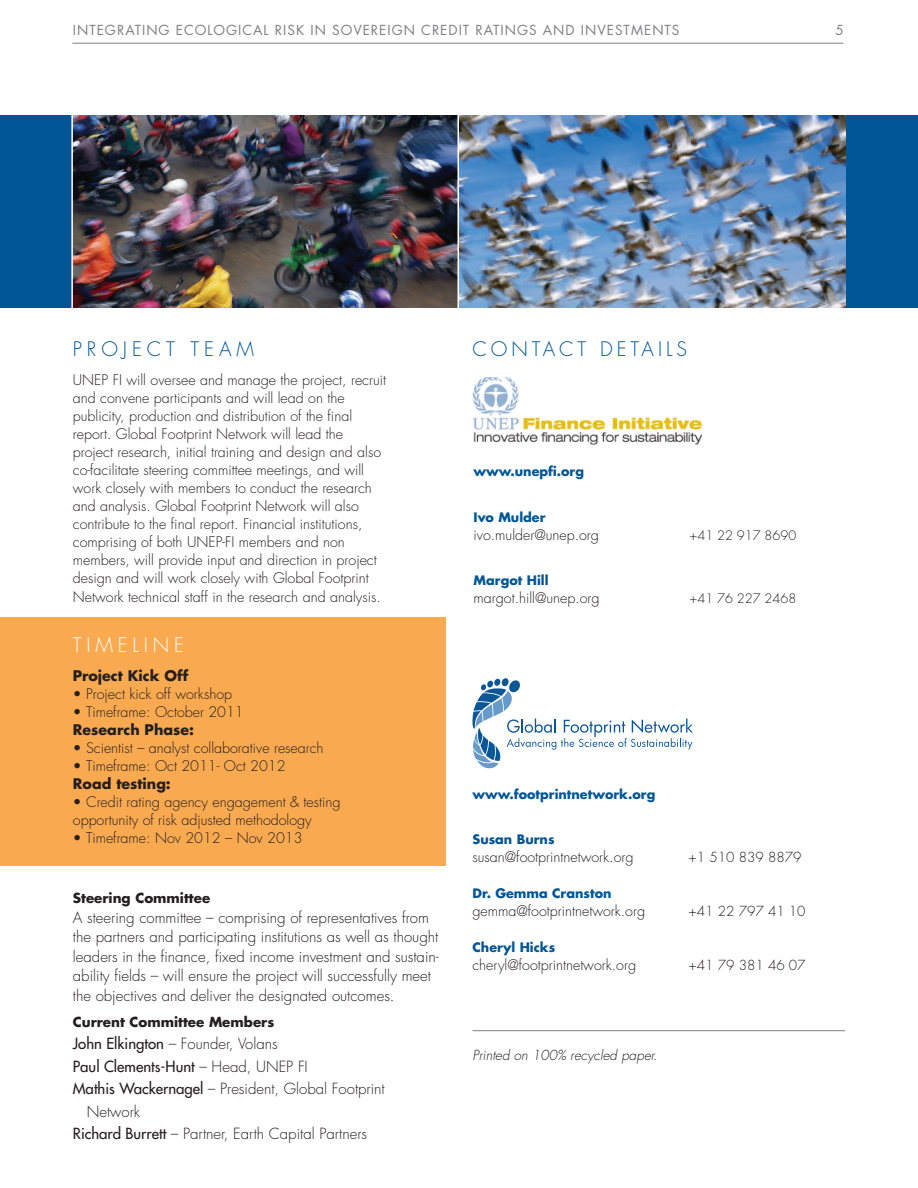
<style>
.page{position:relative;width:918px;height:1188px;background:#fff}
.page>*{position:absolute;margin:0;border:0;box-sizing:border-box;transform-origin:0 0}
.subhead2{font:300 19.5px "Futura";letter-spacing:.2em;color:#005594}
.subhead2-2{font:300 19.5px "Futura";letter-spacing:.25em;color:#005594}
.subhead2-3{font:300 19.5px "Futura";letter-spacing:.25em;color:#fff}
.t1{font:300 15px/19.5px "Futura";color:#231f20}
.t2{font:15px "Futura";color:#231f20}
.t3{font:300 14.25px "Futura";color:#231f20}
.t4{font:700 14.25px "Futura";color:#231f20}
.t5{font:13.5px "Futura";letter-spacing:.075em;color:#808083}
.t6{font:700 13.5px "Futura";color:#231f20}
.t7{font:300 13.5px "Futura";color:#231f20}
.t8{font:italic 300 13.5px "Futura";color:#231f20}
.t9{font:13.5px "Futura";color:#808083}
.t10{font:700 12.75px "Futura";color:#005594}
.t11{font:300 12.75px "Futura";color:#231f20}
.s1{font-weight:400}
.s2{font-weight:300}
</style>
<div class="page">
<div style="left:0;top:115px;width:918px;height:192px;background:#005594"></div>
<img style="left:73px;top:115px;width:771px;height:192px">
<div style="left:0;top:618px;width:446px;height:248px;background:#f9a950"></div>
<hr style="left:458px;top:107px;width:1px;height:212px;background:#fff">
<hr style="left:71px;top:109px;width:2px;height:203px;background:#fff">
<hr style="left:844px;top:110px;width:2px;height:203px;background:#fff">
<img style="left:472px;top:377px;width:230px;height:68px">
<svg style="left:472px;top:678px;width:221px;height:91px"></svg>
<hr style="left:72px;top:43px;width:771px;height:1px;background:#808083">
<hr style="left:472px;top:1030px;width:373px;height:1px;background:#808083">
<p class="t5" style="left:73px;top:21px;width:608px">INTEGRATING ECOLOGICAL RISK IN SOVEREIGN CREDIT RATINGS AND INVESTMENTS</p>
<p class="t9" style="left:836px;top:21px;width:10px">5</p>
<p class="subhead2-2" style="left:73px;top:337px;width:183px">PROJECT TEAM</p>
<p class="t3" style="left:73px;top:370px;width:315px">UNEP FI will oversee and manage the project, recruit</p>
<p class="t3" style="left:73px;top:388px;width:273px">and convene participants and will lead on the</p>
<p class="t3" style="left:73px;top:406px;width:281px">publicity, production and distribution of the final</p>
<p class="t3" style="left:73px;top:424px;width:272px">report. Global Footprint Network will lead the</p>
<p class="t3" style="left:73px;top:442px;width:310px">project research, initial training and design and also</p>
<p class="t3" style="left:73px;top:460px;width:293px">co-facilitate steering committee meetings, and will</p>
<p class="t3" style="left:73px;top:478px;width:301px">work closely with members to conduct the research</p>
<p class="t3" style="left:73px;top:496px;width:288px">and analysis. Global Footprint Network will also</p>
<p class="t3" style="left:73px;top:514px;width:291px">contribute to the final report. Financial institutions,</p>
<p class="t3" style="left:73px;top:532px;width:273px">comprising of both UNEP-FI members and non</p>
<p class="t3" style="left:73px;top:550px;width:305px">members, will provide input and direction in project</p>
<p class="t3" style="left:73px;top:568px;width:297px">design and will work closely with Global Footprint</p>
<p class="t3" style="left:73px;top:588px;width:309px">Network technical staff in the research and analysis.</p>
<p class="subhead2-3" style="left:73px;top:632px;width:113px">TIMELINE</p>
<p class="t4" style="left:73px;top:666px;width:117px">Project Kick Off</p>
<p class="t3" style="left:73px;top:685px;width:161px">• Project kick off workshop</p>
<p class="t3" style="left:73px;top:703px;width:172px">• Timeframe: October 2011</p>
<p class="t4" style="left:73px;top:720px;width:123px">Research Phase:</p>
<p class="t3" style="left:73px;top:739px;width:252px">• Scientist – analyst collaborative research</p>
<p class="t3" style="left:73px;top:757px;width:214px">• Timeframe: Oct 2011- Oct 2012</p>
<p class="t4" style="left:73px;top:774px;width:99px">Road testing:</p>
<p class="t3" style="left:73px;top:793px;width:269px">• Credit rating agency engagement &amp; testing</p>
<p class="t3" style="left:73px;top:811px;width:240px">opportunity of risk adjusted methodology</p>
<p class="t3" style="left:73px;top:829px;width:231px">• Timeframe: Nov 2012 – Nov 2013</p>
<p class="t6" style="left:73px;top:889px;width:139px">Steering Committee</p>
<p class="t1" style="left:73px;top:907px;width:367px">A steering committee – comprising of representatives from the partners and participating institutions as well as thought leaders in the finance, fixed income investment and sustain&shy;ability fields – will ensure the project will successfully meet the objectives and deliver the designated outcomes.</p>
<p class="t6" style="left:73px;top:1012px;width:203px">Current Committee Members</p>
<p class="t1" style="left:73px;top:1034px;width:206px"><span class="s1">John Elkington</span> – Founder, Volans</p>
<p class="t2" style="left:73px;top:1056px;width:236px">Paul Clements-Hunt <span class="s2">– Head, UNEP FI</span></p>
<p class="t1" style="left:73px;top:1079px;width:313px"><span class="s1">Mathis Wackernagel</span> – President, Global Footprint</p>
<p class="t1" style="left:87px;top:1102px;width:55px">Network</p>
<p class="t1" style="left:73px;top:1124px;width:296px"><span class="s1">Richard Burrett</span> – Partner, Earth Capital Partners</p>
<p class="subhead2" style="left:472px;top:337px;width:216px">CONTACT DETAILS</p>
<p class="t10" style="left:474px;top:463px;width:112px">www.unepfi.org</p>
<p class="t10" style="left:474px;top:508px;width:73px">Ivo Mulder</p>
<p class="t3" style="left:474px;top:526px;width:127px">ivo.mulder@unep.org</p>
<p class="t11" style="left:690px;top:527px;width:108px">+41 22 917 8690</p>
<p class="t10" style="left:474px;top:571px;width:77px">Margot Hill</p>
<p class="t3" style="left:474px;top:589px;width:128px">margot.hill@unep.org</p>
<p class="t11" style="left:690px;top:590px;width:108px">+41 76 227 2468</p>
<p class="t10" style="left:472px;top:785px;width:184px">www.footprintnetwork.org</p>
<p class="t10" style="left:472px;top:831px;width:84px">Susan Burns</p>
<p class="t3" style="left:472px;top:848px;width:163px">susan@footprintnetwork.org</p>
<p class="t7" style="left:688px;top:849px;width:114px">+1 510 839 8879</p>
<p class="t10" style="left:472px;top:885px;width:141px">Dr. Gemma Cranston</p>
<p class="t3" style="left:472px;top:902px;width:174px">gemma@footprintnetwork.org</p>
<p class="t7" style="left:689px;top:903px;width:119px">+41 22 797 41 10</p>
<p class="t10" style="left:472px;top:939px;width:84px">Cheryl Hicks</p>
<p class="t3" style="left:472px;top:956px;width:165px">cheryl@footprintnetwork.org</p>
<p class="t7" style="left:688px;top:957px;width:119px">+41 79 381 46 07</p>
<p class="t8" style="left:472px;top:1047px;width:186px">Printed on 100% recycled paper.</p>
</div>
